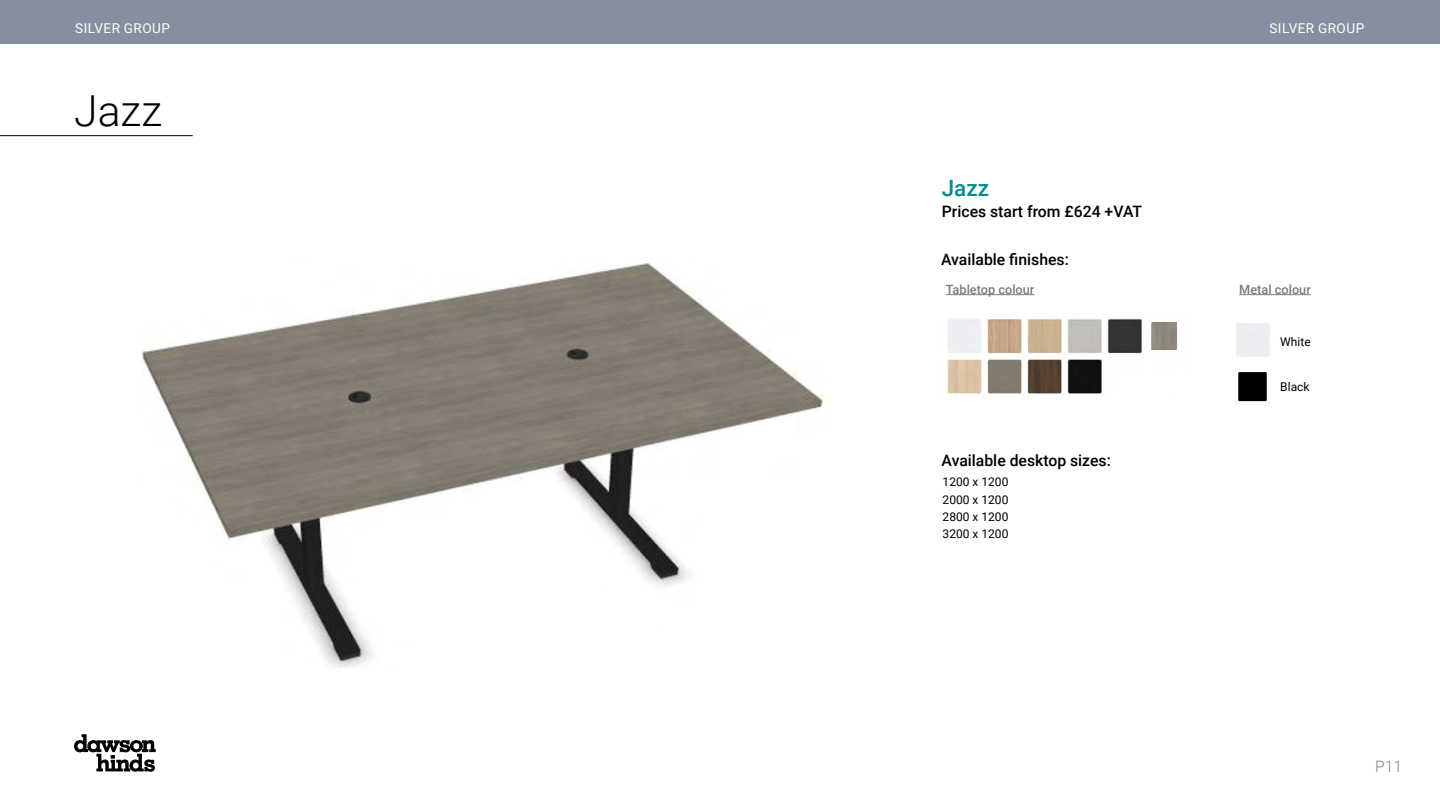
<style>
.page{position:relative;width:1440px;height:810px;background:#fff}
.page>*{position:absolute;margin:0;border:0;box-sizing:border-box;transform-origin:0 0}
.t1{font:300 42.75px "Roboto";color:#000}
.t2{font:500 22.5px "Roboto";color:#008c8f}
.t3{font:500 15.75px "Roboto";color:#000}
.t4{font:300 15.75px "Roboto";color:#878787}
.t5{font:13.58px "Roboto";letter-spacing:.035em;color:#fff}
.t6{font:500 12.75px "Roboto";color:#7c7b7b}
.t7{font:12px/17.2px "Roboto";color:#000;text-align:justify}
</style>
<div class="page">
<div style="left:0;top:0;width:1440px;height:44px;background:#84909f"></div>
<svg style="left:74px;top:734px;width:82px;height:38px"></svg>
<hr style="left:0;top:135px;width:193px;height:1px;background:#000">
<img style="left:141px;top:263px;width:682px;height:404px">
<img style="left:947px;top:318px;width:229px;height:76px">
<hr style="left:946px;top:294px;width:88px;height:1px;background:#7c7b7b">
<hr style="left:1239px;top:294px;width:72px;height:1px;background:#7c7b7b">
<img style="left:1236px;top:323px;width:34px;height:77px">
<div style="left:1148px;top:318px;width:36px;height:37px;border:4px solid #fff;border-radius:3px"></div>
<div style="left:1145px;top:317px;width:36px;height:37px;border:4px solid #fff;border-radius:3px"></div>
<div style="left:1234px;top:368px;width:36px;height:37px;border:4px solid #fff;border-radius:3px"></div>
<p class="t5" style="left:75px;top:19px;width:96px">SILVER GROUP</p>
<p class="t5" style="left:1269px;top:19px;width:96px">SILVER GROUP</p>
<h1 class="t1" style="left:74px;top:81px;width:89px">Jazz</h1>
<h2 class="t2" style="left:942px;top:172px;width:49px">Jazz</h2>
<p class="t3" style="left:942px;top:201px;width:202px">Prices start from £624 +VAT</p>
<p class="t3" style="left:941px;top:249px;width:129px">Available finishes:</p>
<p class="t6" style="left:946px;top:280px;width:90px">Tabletop colour</p>
<p class="t6" style="left:1239px;top:280px;width:73px">Metal colour</p>
<p class="t3" style="left:942px;top:449px;width:171px">Available desktop sizes:</p>
<p class="t7" style="left:943px;top:473px;width:67px">1200 x 1200<br>2000 x 1200<br>2800 x 1200<br>3200 x 1200</p>
<p class="t7" style="left:1280px;top:332px;width:32px">White</p>
<p class="t7" style="left:1280px;top:377px;width:31px">Black</p>
<p class="t4" style="left:1375px;top:756px;width:29px">P11</p>
</div>
